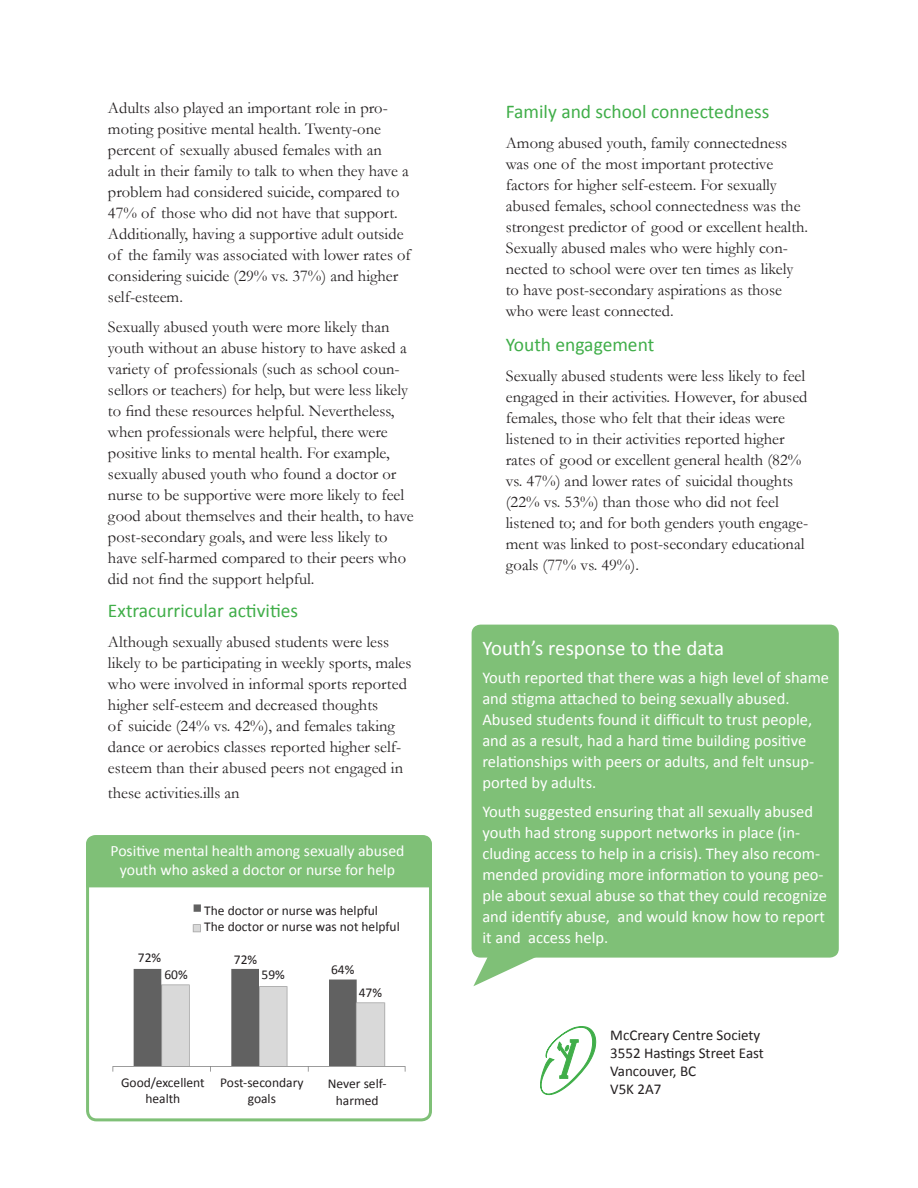
<style>
.page{position:relative;width:918px;height:1188px;background:#fff}
.page>*{position:absolute;margin:0;border:0;box-sizing:border-box;transform-origin:0 0}
.t1{font:21px "Calibri";color:#fff}
.t2{font:19.5px "Calibri";color:#40ae49}
.t3{font:16.5px/21px "Garamond";color:#231f20}
.t4{font:16.5px/21px "Calibri";color:#fff}
.t5{font:15.75px/18.9px "Calibri";color:#fff;text-align:center}
.t6{font:15px/18px "Calibri";color:#231f20}
.t7{font:13.5px/16.2px "Calibri";color:#231f20;text-align:center}
.s1{color:#fff}
.s2{font-family:"Calibri";font-size:21px;color:#fff}
</style>
<div class="page">
<div style="left:86px;top:835px;width:346px;height:286px;border:3px solid #7fc077;border-radius:9px"></div>
<svg style="left:540px;top:1026px;width:56px;height:69px"></svg>
<svg style="left:473px;top:954px;width:61px;height:32px"></svg>
<div style="left:472px;top:625px;width:367px;height:333px;background:#7fc077;border-radius:9px"></div>
<div style="left:86px;top:835px;width:346px;height:52px;background:#7fc077"></div>
<svg style="left:192px;top:924px;width:9px;height:9px"></svg>
<svg style="left:193px;top:904px;width:8px;height:8px"></svg>
<img style="left:112px;top:968px;width:294px;height:104px">
<p class="t3" style="left:108px;top:97px;width:304px">Adults also played an important role in pro&shy;moting positive mental health. Twenty-one percent of sexually abused females with an adult in their family to talk to when they have a problem had considered suicide, compared to 47% of those who did not have that support.<br>Additionally, having a supportive adult outside of the family was associated with lower rates of considering suicide (29% vs. 37%) and higher self-esteem.</p>
<p class="t3" style="left:108px;top:316px;width:307px">Sexually abused youth were more likely than youth without an abuse history to have asked a variety of professionals (such as school coun&shy;sellors or teachers) for help, but were less likely to find these resources helpful. Nevertheless, when professionals were helpful, there were positive links to mental health. For example, sexually abused youth who found a doctor or nurse to be supportive were more likely to feel good about themselves and their health, to have post-secondary goals, and were less likely to have self-harmed compared to their peers who did not find the support helpful.</p>
<p class="t2" style="left:108px;top:598px;width:192px">Extracurricular activities</p>
<p class="t3" style="left:108px;top:631px;width:305px">Although sexually abused students were less likely to be participating in weekly sports, males who were involved in informal sports reported higher self-esteem and decreased thoughts<br>of suicide (24% vs. 42%), and females taking dance or aerobics classes reported higher self&shy;esteem than their abused peers not engaged in</p>
<p class="t3" style="left:108px;top:782px;width:238px">these activities.ills an<span class="s1">d competenci</span><span class="s2">es</span></p>
<p class="t5" style="left:111px;top:841px;width:295px">Positive mental health among sexually abused youth who asked a doctor or nurse for help</p>
<p class="t7" style="left:204px;top:902px;width:175px">The doctor or nurse was helpful</p>
<p class="t7" style="left:204px;top:918px;width:197px">The doctor or nurse was not helpful</p>
<p class="t7" style="left:138px;top:950px;width:25px">72%</p>
<p class="t7" style="left:164px;top:967px;width:25px">60%</p>
<p class="t7" style="left:234px;top:951px;width:25px">72%</p>
<p class="t7" style="left:262px;top:967px;width:25px">59%</p>
<p class="t7" style="left:331px;top:962px;width:25px">64%</p>
<p class="t7" style="left:359px;top:985px;width:25px">47%</p>
<p class="t7" style="left:121px;top:1074px;width:85px">Good/excellent health</p>
<p class="t7" style="left:220px;top:1074px;width:85px">Post-secondary goals</p>
<p class="t7" style="left:328px;top:1076px;width:60px">Never self&shy;harmed</p>
<p class="t2" style="left:506px;top:100px;width:265px">Family and school connectedness</p>
<p class="t3" style="left:506px;top:132px;width:304px">Among abused youth, family connectedness was one of the most important protective factors for higher self-esteem. For sexually abused females, school connectedness was the strongest predictor of good or excellent health.<br>Sexually abused males who were highly con&shy;nected to school were over ten times as likely to have post-secondary aspirations as those who were least connected.</p>
<p class="t2" style="left:506px;top:332px;width:150px">Youth engagement</p>
<p class="t3" style="left:506px;top:364px;width:304px">Sexually abused students were less likely to feel engaged in their activities. However, for abused females, those who felt that their ideas were listened to in their activities reported higher rates of good or excellent general health (82% vs. 47%) and lower rates of suicidal thoughts (22% vs. 53%) than those who did not feel listened to; and for both genders youth engage&shy;ment was linked to post-secondary educational goals (77% vs. 49%).</p>
<p class="t1" style="left:482px;top:635px;width:243px">Youth’s response to the data</p>
<p class="t4" style="left:482px;top:667px;width:348px">Youth reported that there was a high level of shame and stigma attached to being sexually abused.<br>Abused students found it difficult to trust people, and as a result, had a hard time building positive relationships with peers or adults, and felt unsup&shy;ported by adults.</p>
<p class="t4" style="left:482px;top:801px;width:346px">Youth suggested ensuring that all sexually abused youth had strong support networks in place (in&shy;cluding access to help in a crisis). They also recom&shy;mended providing more information to young peo&shy;ple about sexual abuse so that they could recognize and identify abuse, and would know how to report it and access help.</p>
<p class="t6" style="left:610px;top:1026px;width:152px">McCreary Centre Society</p>
<p class="t6" style="left:610px;top:1044px;width:155px">3552 Hastings Street East<br>Vancouver, BC</p>
<p class="t6" style="left:610px;top:1080px;width:53px">V5K 2A7</p>
</div>
